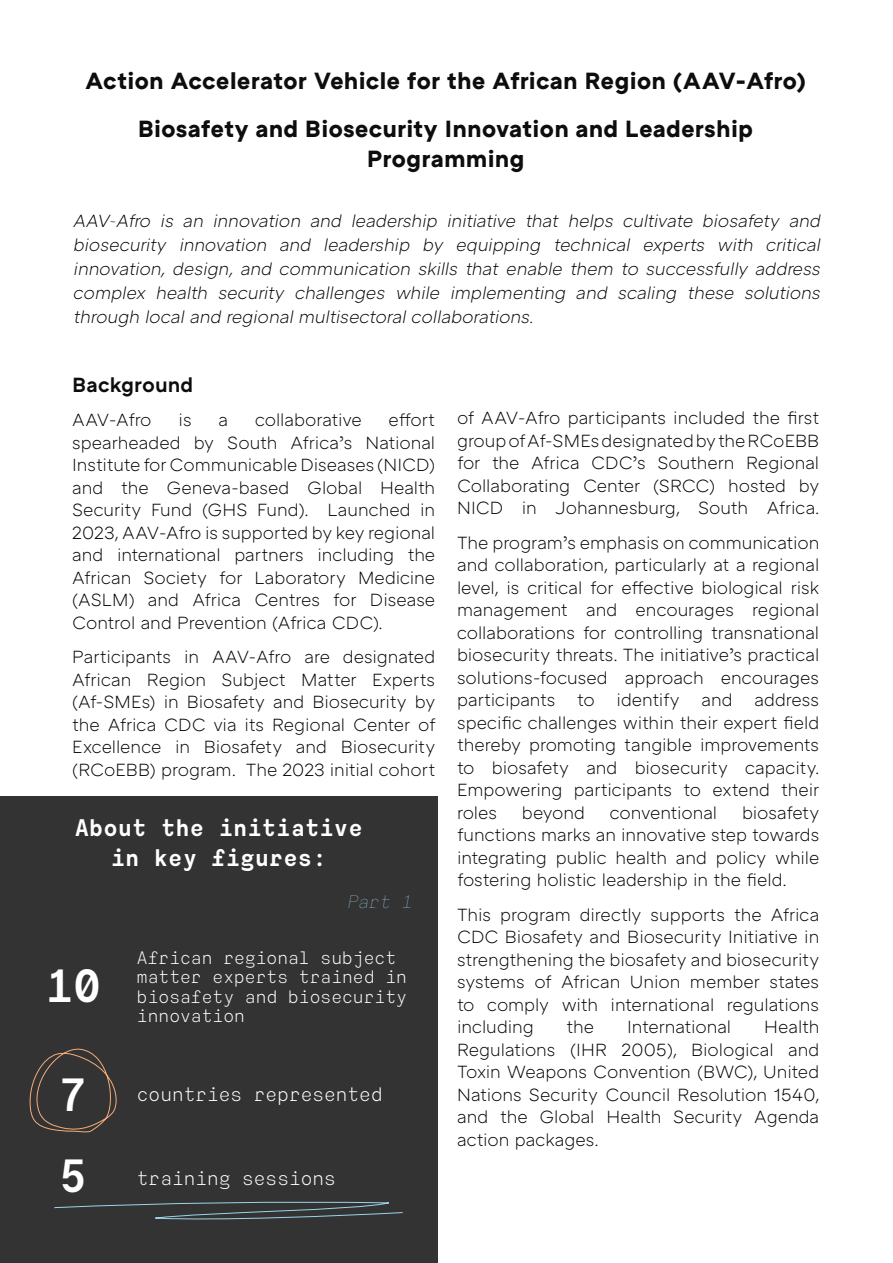
<style>
.page{position:relative;width:893px;height:1263px;background:#fff}
.page>*{position:absolute;margin:0;border:0;box-sizing:border-box;transform-origin:0 0}
.t1{font:700 46.5px/81px "ATC Harris";color:#fff}
.t2{font:700 24px/48px "ATC Arquette";color:#0d0d0d;text-align:center}
.t3{font:700 24px/30px "ATC Harris";color:#fff;text-align:center}
.t4{font:600 21px "ATC Arquette";color:#0d0d0d}
.t5{font:300 19.5px "ATC Harris";color:#fff}
.t6{font:300 18px/22.5px "ATC Arquette";letter-spacing:-.005em;color:#000;text-align:justify}
.t7{font:italic 300 18px/24px "ATC Arquette";color:#000;text-align:justify}
.t8{font:300 18px/19.5px "ATC Harris";color:#fff}
.t9{font:italic 100 18px "ATC Harris";color:#9dd4e7}
</style>
<div class="page">
<div style="left:0;top:797px;width:437px;height:466px;background:#333334"></div>
<svg style="left:29px;top:1048px;width:88px;height:85px"></svg>
<svg style="left:54px;top:1201px;width:349px;height:19px"></svg>
<h2 class="t2" style="left:85px;top:57px;width:723px">Action Accelerator Vehicle for the African Region (AAV-Afro)<br>Biosafety and Biosecurity Innovation and Leadership</h2>
<h2 class="t2" style="left:367px;top:135px;width:159px">Programming</h2>
<p class="t7" style="left:73px;top:209px;width:748px">AAV-Afro is an innovation and leadership initiative that helps cultivate biosafety and biosecurity innovation and leadership by equipping technical experts with critical innovation, design, and communication skills that enable them to successfully address complex health security challenges while implementing and scaling these solutions through local and regional multisectoral collaborations.</p>
<p class="t4" style="left:72px;top:372px;width:123px">Background</p>
<p class="t6" style="left:72px;top:409px;width:81px">AAV-Afro</p>
<p class="t6" style="left:179px;top:409px;width:15px">is</p>
<p class="t6" style="left:219px;top:409px;width:11px">a</p>
<p class="t6" style="left:255px;top:409px;width:108px">collaborative</p>
<p class="t6" style="left:72px;top:409px;width:365px;text-indent:316px">effort spearheaded by South Africa’s National Institute for Communicable Diseases (NICD) and the Geneva-based Global Health Security Fund (GHS Fund). Launched in 2023, AAV-Afro is supported by key regional and international partners including the African Society for Laboratory Medicine (ASLM) and Africa Centres for Disease Control and Prevention (Africa CDC).</p>
<p class="t6" style="left:72px;top:646px;width:365px">Participants in AAV-Afro are designated African Region Subject Matter Experts (Af-SMEs) in Biosafety and Biosecurity by the Africa CDC via its Regional Center of Excellence in Biosafety and Biosecurity (RCoEBB) program. The 2023 initial cohort</p>
<h2 class="t3" style="left:75px;top:811px;width:290px">About the initiative in key figures:</h2>
<h1 class="t1" style="left:45px;top:943px;width:57px">10</h1>
<h1 class="t1" style="left:59px;top:1052px;width:29px">7<br>5</h1>
<p class="t9" style="left:347px;top:889px;width:66px">Part 1</p>
<p class="t8" style="left:137px;top:947px;width:272px">African regional subject matter experts trained in biosafety and biosecurity innovation</p>
<p class="t5" style="left:137px;top:1082px;width:247px">countries represented</p>
<p class="t5" style="left:137px;top:1166px;width:200px">training sessions</p>
<p class="t6" style="left:457px;top:407px;width:364px">of AAV-Afro participants included the first group of Af-SMEs designated by the RCoEBB for the Africa CDC’s Southern Regional Collaborating Center (SRCC) hosted by NICD in Johannesburg, South Africa.</p>
<p class="t6" style="left:457px;top:532px;width:364px">The program’s emphasis on communication and collaboration, particularly at a regional level, is critical for effective biological risk management and encourages regional collaborations for controlling transnational biosecurity threats. The initiative’s practical solutions-focused approach encourages participants to identify and address specific challenges within their expert field thereby promoting tangible improvements to biosafety and biosecurity capacity.<br>Empowering participants to extend their roles</p>
<p class="t6" style="left:457px;top:802px;width:364px;text-indent:285px">biosafety functions marks an innovative step towards integrating public health and policy while fostering holistic leadership in the field.</p>
<p class="t6" style="left:457px;top:904px;width:364px">This program directly supports the Africa CDC Biosafety and Biosecurity Initiative in strengthening the biosafety and biosecurity systems of African Union member states to comply with international regulations including</p>
<p class="t6" style="left:522px;top:802px;width:65px">beyond</p>
<p class="t6" style="left:610px;top:802px;width:109px">conventional</p>
<p class="t6" style="left:457px;top:1016px;width:364px;text-indent:307px">Health Regulations (IHR 2005), Biological and Toxin Weapons Convention (BWC), United Nations Security Council Resolution 1540, and the Global Health Security Agenda action packages.</p>
<p class="t6" style="left:567px;top:1016px;width:29px">the</p>
<p class="t6" style="left:627px;top:1016px;width:106px">International</p>
</div>
